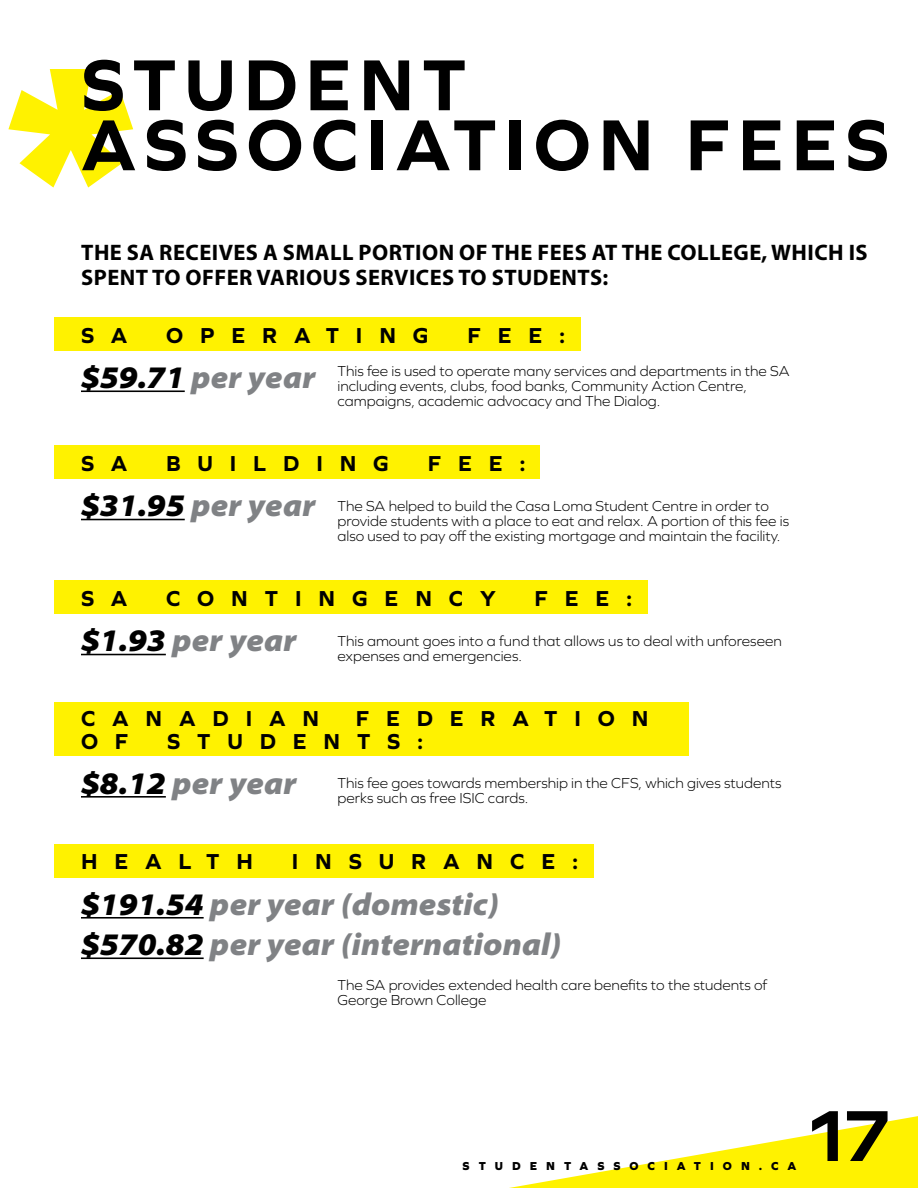
<style>
.page{position:relative;width:918px;height:1188px;background:#fff}
.page>*{position:absolute;margin:0;border:0;box-sizing:border-box;transform-origin:0 0}
.t1{font:800 300px "Graphie";color:#fff200}
.t2{font:700 75px/60px "Graphie";letter-spacing:.1em;color:#000}
.t3{font:italic 900 semi-expanded 31.5px/40.5px "Myriad Pro";color:#808285}
.t4{font:700 22.5px/25.5px "Myriad Pro";letter-spacing:.02em;color:#000}
.t5{font:700 22.5px "Graphie";letter-spacing:.75em;color:#000}
.t6{font:300 15px/15px "Graphie";color:#000}
.t7{font:800 12px "Graphie";letter-spacing:.75em;color:#000}
.s1{color:#000}
</style>
<div class="page">
<svg style="left:509px;top:1116px;width:409px;height:72px"></svg>
<div style="left:54px;top:317px;width:526px;height:34px;background:#fff200"></div>
<div style="left:54px;top:446px;width:486px;height:33px;background:#fff200"></div>
<div style="left:54px;top:580px;width:594px;height:34px;background:#fff200"></div>
<div style="left:54px;top:844px;width:540px;height:34px;background:#fff200"></div>
<div style="left:54px;top:702px;width:634px;height:54px;background:#fff200"></div>
<hr style="left:81px;top:390px;width:104px;height:2px;background:#000">
<hr style="left:81px;top:519px;width:104px;height:1px;background:#000">
<hr style="left:81px;top:654px;width:85px;height:1px;background:#000">
<hr style="left:81px;top:917px;width:123px;height:2px;background:#000">
<hr style="left:81px;top:957px;width:123px;height:2px;background:#000">
<hr style="left:81px;top:796px;width:85px;height:2px;background:#000">
<h2 class="t2" style="left:81px;top:53px;width:810px">STUDENT<br>ASSOCIATION FEES</h2>
<h1 class="t1" style="left:0;top:1px;width:143px">*</h1>
<h3 class="t4" style="left:81px;top:240px;width:788px">THE SA RECEIVES A SMALL PORTION OF THE FEES AT THE COLLEGE, WHICH IS<br>SPENT TO OFFER VARIOUS SERVICES TO STUDENTS:</h3>
<h3 class="t5" style="left:81px;top:322px;width:48px">S A</h3>
<h3 class="t5" style="left:166px;top:322px;width:264px">OPERATING</h3>
<h3 class="t5" style="left:467px;top:322px;width:99px">FEE:</h3>
<h3 class="t3" style="left:81px;top:358px;width:236px"><span class="s1">$59.71</span> per year</h3>
<p class="t6" style="left:338px;top:363px;width:454px">This fee is used to operate many services and departments in the SA including events, clubs, food banks, Community Action Centre, campaigns, academic advocacy and The Dialog.</p>
<h3 class="t5" style="left:81px;top:450px;width:48px">S A</h3>
<h3 class="t5" style="left:166px;top:450px;width:224px">BUILDING</h3>
<h3 class="t5" style="left:428px;top:450px;width:99px">FEE:</h3>
<h3 class="t3" style="left:81px;top:486px;width:236px"><span class="s1">$31.95</span> per year</h3>
<p class="t6" style="left:338px;top:498px;width:453px">The SA helped to build the Casa Loma Student Centre in order to provide students with a place to eat and relax. A portion of this fee is also used to pay off the existing mortgage and maintain the facility.</p>
<h3 class="t5" style="left:81px;top:585px;width:48px">S A</h3>
<h3 class="t5" style="left:166px;top:585px;width:331px">CONTINGENCY</h3>
<h3 class="t5" style="left:534px;top:585px;width:99px">FEE:</h3>
<h3 class="t3" style="left:81px;top:621px;width:217px"><span class="s1">$1.93</span> per year</h3>
<p class="t6" style="left:338px;top:633px;width:446px">This amount goes into a fund that allows us to deal with unforeseen expenses and emergencies.</p>
<h3 class="t5" style="left:81px;top:705px;width:240px">CANADIAN</h3>
<h3 class="t5" style="left:356px;top:705px;width:294px">FEDERATION</h3>
<h3 class="t5" style="left:81px;top:728px;width:49px">O F</h3>
<h3 class="t5" style="left:167px;top:728px;width:258px">STUDENTS:</h3>
<h3 class="t3" style="left:81px;top:763px;width:217px"><span class="s1">$8.12</span> per year</h3>
<p class="t6" style="left:338px;top:775px;width:446px">This fee goes towards membership in the CFS, which gives students perks such as free ISIC cards.</p>
<h3 class="t5" style="left:81px;top:848px;width:174px">HEALTH</h3>
<h3 class="t5" style="left:292px;top:848px;width:288px">INSURANCE:</h3>
<h3 class="t3" style="left:81px;top:884px;width:482px"><span class="s1">$191.54</span> per year (domestic) <span class="s1">$570.82</span> per year (international)</h3>
<p class="t6" style="left:338px;top:977px;width:431px">The SA provides extended health care benefits to the students of<br>George Brown College</p>
<p class="t7" style="left:463px;top:1159px;width:335px">STUDENTASSOCIATION.CA</p>
<h2 class="t2" style="left:801px;top:1104px;width:91px">17</h2>
</div>
